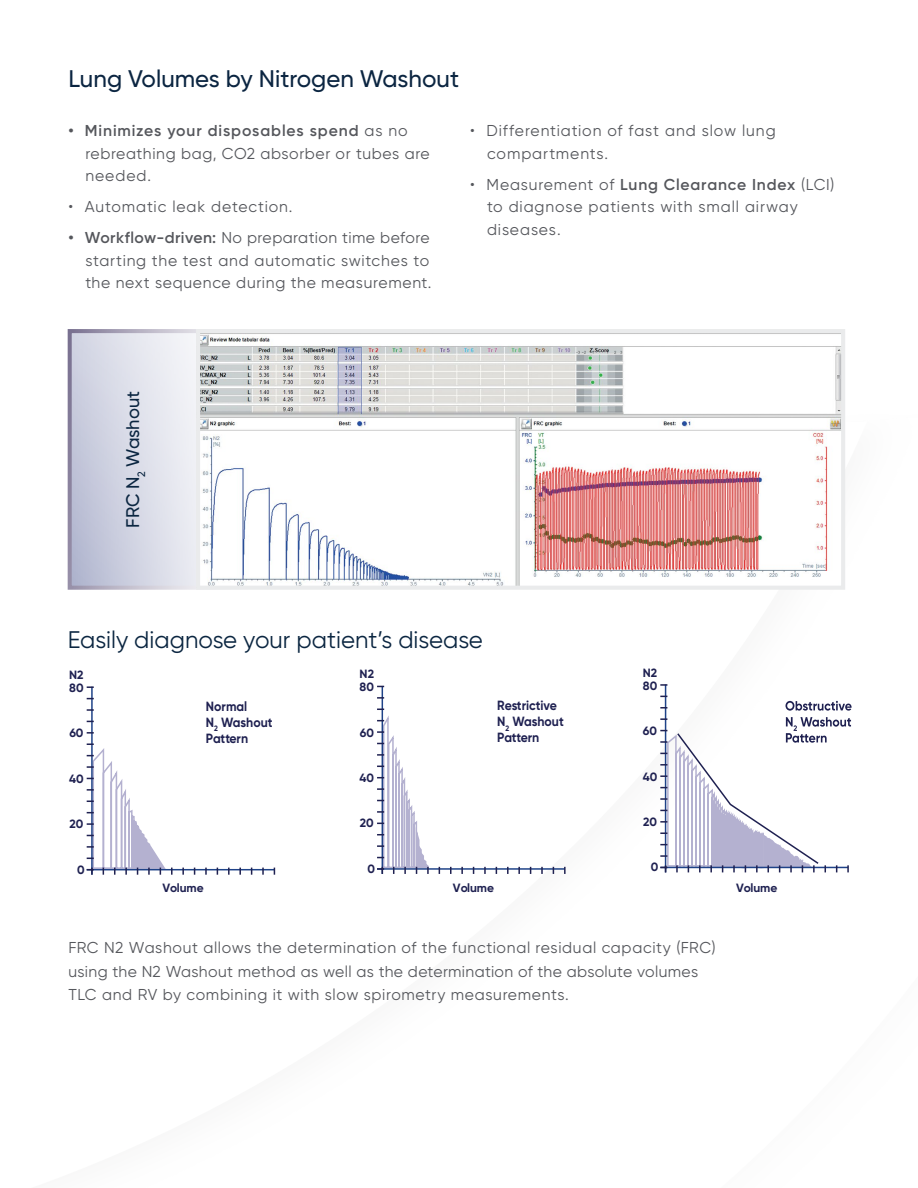
<style>
.page{position:relative;width:918px;height:1188px;background:#fff}
.page>*{position:absolute;margin:0;border:0;box-sizing:border-box;transform-origin:0 0}
.t1{font:24px "Gilroy";color:#0b2641}
.t2{font:500 24px "Gilroy";color:#0b2541}
.t3{font:500 18.3px "Gilroy";color:#0b2641}
.t4{font:15.75px/22.5px "Gilroy";letter-spacing:.04em;color:#55575c}
.t5{font:700 13.35px/16px "Gilroy";color:#1f2151;scale:.92 1}
.t6{font:700 12px "Gilroy";color:#1f2151}
.s1{font-weight:600}
.s2{color:#55585c}
</style>
<div class="page">
<svg style="left:73px;top:334px;width:123px;height:251px;background:#d8dbe7"></svg>
<div style="left:68px;top:329px;width:274px;height:261px;border:4px solid #fff"></div>
<img style="left:201px;top:334px;width:639px;height:251px">
<div style="left:196px;top:329px;width:649px;height:261px;border:4px solid #eaebec"></div>
<hr style="left:91px;top:687px;width:2px;height:188px;background:#1f4388">
<hr style="left:87px;top:869px;width:187px;height:1px;background:#1f4388">
<svg style="left:182px;top:868px;width:2px;height:7px"></svg>
<svg style="left:205px;top:868px;width:2px;height:7px"></svg>
<svg style="left:228px;top:868px;width:2px;height:7px"></svg>
<svg style="left:239px;top:868px;width:2px;height:7px"></svg>
<svg style="left:262px;top:868px;width:2px;height:7px"></svg>
<svg style="left:87px;top:743px;width:86px;height:132px"></svg>
<svg style="left:87px;top:732px;width:7px;height:2px"></svg>
<svg style="left:87px;top:709px;width:7px;height:2px"></svg>
<svg style="left:87px;top:686px;width:7px;height:2px"></svg>
<hr style="left:382px;top:686px;width:1px;height:188px;background:#1f4388">
<hr style="left:377px;top:868px;width:188px;height:2px;background:#1f4388">
<svg style="left:450px;top:867px;width:2px;height:7px"></svg>
<svg style="left:461px;top:867px;width:2px;height:7px"></svg>
<svg style="left:484px;top:867px;width:2px;height:7px"></svg>
<svg style="left:507px;top:867px;width:2px;height:7px"></svg>
<svg style="left:518px;top:867px;width:2px;height:7px"></svg>
<svg style="left:541px;top:867px;width:2px;height:7px"></svg>
<svg style="left:564px;top:867px;width:2px;height:7px"></svg>
<svg style="left:377px;top:709px;width:52px;height:165px"></svg>
<svg style="left:377px;top:697px;width:7px;height:2px"></svg>
<hr style="left:665px;top:684px;width:1px;height:188px;background:#1f4388">
<svg style="left:660px;top:707px;width:7px;height:2px"></svg>
<svg style="left:660px;top:684px;width:7px;height:2px"></svg>
<svg style="left:786px;top:701px;width:66px;height:10px"></svg>
<svg style="left:660px;top:717px;width:191px;height:155px"></svg>
<h1 class="t2" style="left:68px;top:64px;width:392px">Lung Volumes by Nitrogen Washout</h1>
<p class="t4" style="left:85px;top:120px;width:346px;text-indent:-17px"><span class="s1">• Minimizes your disposables spend</span> as no rebreathing bag, CO2 absorber or tubes are needed.</p>
<p class="t4" style="left:68px;top:196px;width:226px">• Automatic leak detection.</p>
<p class="t4" style="left:85px;top:227px;width:348px;text-indent:-17px"><span class="s1">• Workflow-driven:</span> No preparation time before starting the test and automatic switches to the next sequence during the measurement.</p>
<p class="t4" style="left:487px;top:120px;width:290px;text-indent:-17px">• Differentiation of fast and slow lung compartments.</p>
<p class="t4" style="left:487px;top:173px;width:349px;text-indent:-17px">• Mea<span class="s2">surem</span>ent of <span class="s1">Lung Clearance Index</span> (LCI) to diagnose patients with small airway diseases.</p>
<p class="t3" style="left:121px;top:528px;width:138px;rotate:-90deg">FRC N<sub>2</sub> Washout</p>
<h1 class="t1" style="left:68px;top:625px;width:417px">Easily diagnose your patient’s disease</h1>
<p class="t6" style="left:69px;top:667px;width:16px">N2</p>
<p class="t6" style="left:360px;top:667px;width:16px">N2</p>
<p class="t6" style="left:69px;top:680px;width:16px">80</p>
<p class="t6" style="left:360px;top:680px;width:16px">80</p>
<p class="t6" style="left:69px;top:726px;width:16px">60</p>
<p class="t5" style="left:206px;top:698px;width:74px">Normal<br>N<sub>2</sub> Washout<br>Pattern</p>
<p class="t6" style="left:360px;top:725px;width:16px">60</p>
<p class="t5" style="left:497px;top:698px;width:74px">Restrictive<br>N<sub>2</sub> Washout<br>Pattern</p>
<p class="t6" style="left:69px;top:771px;width:16px">40</p>
<p class="t6" style="left:70px;top:816px;width:15px">20</p>
<p class="t6" style="left:360px;top:770px;width:16px">40</p>
<p class="t6" style="left:360px;top:816px;width:15px">20</p>
<p class="t6" style="left:77px;top:862px;width:9px">0</p>
<p class="t6" style="left:368px;top:861px;width:9px">0</p>
<p class="t6" style="left:163px;top:880px;width:43px">Volume</p>
<p class="t6" style="left:453px;top:880px;width:43px">Volume</p>
<p class="t6" style="left:643px;top:665px;width:16px">N2</p>
<p class="t6" style="left:643px;top:678px;width:16px">80</p>
<p class="t6" style="left:643px;top:723px;width:16px">60</p>
<p class="t6" style="left:643px;top:769px;width:16px">40</p>
<p class="t6" style="left:643px;top:814px;width:15px">20</p>
<p class="t6" style="left:651px;top:860px;width:9px">0</p>
<p class="t4" style="left:68px;top:936px;width:649px;line-height:23.2px">FRC N2 Washout allows the determination of the functional residual capacity (FRC) using the N2 Washout method as well as the determination of the absolute volumes<br>TLC and RV by combining it with slow spirometry measurements.</p>
<p class="t6" style="left:736px;top:880px;width:43px">Volume</p>
</div>
